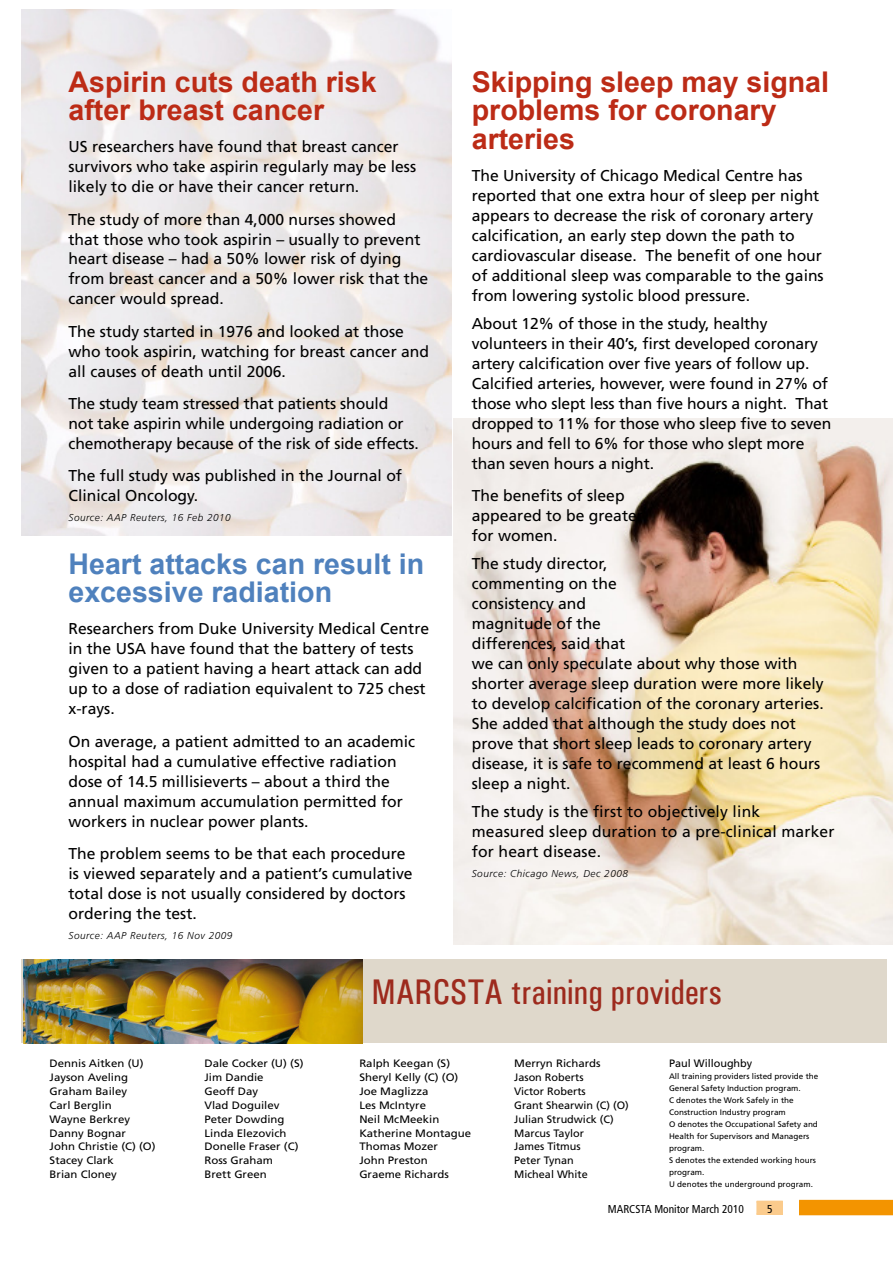
<style>
.page{position:relative;width:893px;height:1263px;background:#fff}
.page>*{position:absolute;margin:0;border:0;box-sizing:border-box;transform-origin:0 0}
.t1{font:35.7px "Utah Condensed";color:#9d2a1d}
.t2{font:700 28.5px/28.5px "Arial";color:#bc2b16}
.t3{font:700 28.5px/28.5px "Arial";color:#4f81bd}
.t4{font:15.75px/20px "Frutiger";color:#000}
.t5{font:condensed 11.4px "Frutiger";color:#000}
.t6{font:10.65px/14px "Frutiger";color:#000;scale:1.07 1}
.t7{font:10.65px "Frutiger";color:#000}
.t8{font:italic 300 10.05px "Frutiger";letter-spacing:.05em;color:#000}
.t9{font:8.1px/12px "Frutiger";color:#000}
</style>
<div class="page">
<img style="left:454px;top:419px;width:438px;height:525px">
<img style="left:21px;top:9px;width:430px;height:526px">
<svg style="left:799px;top:1200px;width:93px;height:15px"></svg>
<div style="left:756px;top:1201px;width:26px;height:13px;background:#fbcb8c"></div>
<div style="left:21px;top:960px;width:865px;height:83px;background:#dfd8cb"></div>
<img style="left:24px;top:960px;width:339px;height:83px">
<h2 class="t2" style="left:68px;top:69px;width:309px">Aspirin cuts death risk after breast cancer</h2>
<p class="t4" style="left:68px;top:138px;width:349px">US researchers have found that breast cancer survivors who take aspirin regularly may be less likely to die or have their cancer return.</p>
<p class="t4" style="left:68px;top:210px;width:361px">The study of more than 4,000 nurses showed that those who took aspirin – usually to prevent heart disease – had a 50% lower risk of dying from breast cancer and a 50% lower risk that the cancer would spread.</p>
<p class="t4" style="left:68px;top:322px;width:362px">The study started in 1976 and looked at those who took aspirin, watching for breast cancer and all causes of death until 2006.</p>
<p class="t4" style="left:68px;top:394px;width:352px">The study team stressed that patients should<br>not take aspirin while undergoing radiation or chemotherapy because of the risk of side effects.</p>
<p class="t4" style="left:68px;top:466px;width:335px">The full study was published in the Journal of<br>Clinical Oncology.</p>
<p class="t8" style="left:68px;top:513px;width:164px">Source: AAP Reuters, 16 Feb 2010</p>
<h2 class="t3" style="left:68px;top:551px;width:357px">Heart attacks can result in excessive radiation</h2>
<p class="t4" style="left:68px;top:620px;width:362px">Researchers from Duke University Medical Centre in the USA have found that the battery of tests given to a patient having a heart attack can add up to a dose of radiation equivalent to 725 chest x-rays.</p>
<p class="t4" style="left:68px;top:732px;width:348px">On average, a patient admitted to an academic hospital had a cumulative effective radiation dose of 14.5 millisieverts – about a third the annual maximum accumulation permitted for workers in nuclear power plants.</p>
<p class="t4" style="left:68px;top:844px;width:345px">The problem seems to be that each procedure is viewed separately and a patient’s cumulative total dose is not usually considered by doctors ordering the test.</p>
<p class="t8" style="left:68px;top:931px;width:165px">Source: AAP Reuters, 16 Nov 2009</p>
<h2 class="t2" style="left:472px;top:69px;width:359px">Skipping sleep may signal problems for coronary arteries</h2>
<p class="t4" style="left:472px;top:166px;width:353px">The University of Chicago Medical Centre has reported that one extra hour of sleep per night appears to decrease the risk of coronary artery calcification, an early step down the path to cardiovascular disease. The benefit of one hour of additional sleep was comparable to the gains from lowering systolic blood pressure.</p>
<p class="t4" style="left:472px;top:314px;width:361px">About 12% of those in the study, healthy volunteers in their 40’s, first developed coronary artery calcification over five years of follow up.<br>Calcified arteries, however, were found in 27% of those who slept less than five hours a night. That dropped to 11% for those who sleep five to seven hours and fell to 6% for those who slept more than seven hours a night.</p>
<p class="t4" style="left:472px;top:486px;width:173px">The benefits of sleep appeared to be greater for women.</p>
<p class="t4" style="left:472px;top:555px;width:353px">The study director,<br>commenting on the<br>consistency and<br>magnitude of the<br>differences, said that<br>we can only speculate about why those with shorter average sleep duration were more likely to develop calcification of the coronary arteries.<br>She added that although the study does not prove that short sleep leads to coronary artery disease, it is safe to recommend at least 6 hours sleep a night.</p>
<p class="t4" style="left:472px;top:803px;width:364px">The study is the first to objectively link measured sleep duration to a pre-clinical marker for heart disease.</p>
<p class="t8" style="left:472px;top:869px;width:158px">Source: Chicago News, Dec 2008</p>
<h1 class="t1" style="left:371px;top:979px;width:352px">MARCSTA training providers</h1>
<p class="t6" style="left:50px;top:1057px;width:101px">Dennis Aitken (U)<br>Jayson Aveling<br>Graham Bailey<br>Carl Berglin<br>Wayne Berkrey<br>Danny Bognar<br>John Christie (C) (O)<br>Stacey Clark<br>Brian Cloney</p>
<p class="t6" style="left:204px;top:1057px;width:94px">Dale Cocker (U) (S)<br>Jim Dandie<br>Geoff Day<br>Vlad Doguilev<br>Peter Dowding<br>Linda Elezovich<br>Donelle Fraser (C)<br>Ross Graham<br>Brett Green</p>
<p class="t6" style="left:359px;top:1057px;width:106px">Ralph Keegan (S)<br>Sheryl Kelly (C) (O)<br>Joe Maglizza<br>Les McIntyre<br>Neil McMeekin<br>Katherine Montague<br>Thomas Mozer<br>John Preston<br>Graeme Richards</p>
<p class="t6" style="left:514px;top:1057px;width:109px">Merryn Richards<br>Jason Roberts<br>Victor Roberts<br>Grant Shearwin (C) (O)<br>Julian Strudwick (C)<br>Marcus Taylor<br>James Titmus<br>Peter Tynan<br>Micheal White</p>
<p class="t7" style="left:669px;top:1058px;width:85px">Paul Willoughby</p>
<p class="t9" style="left:669px;top:1070px;width:151px">All training providers listed provide the<br>General Safety Induction program.<br>C denotes the Work Safely in the<br>Construction Industry program<br>O denotes the Occupational Safety and<br>Health for Supervisors and Managers program.<br>S denotes the extended working hours program.<br>U denotes the underground program.</p>
<p class="t5" style="left:608px;top:1204px;width:138px">MARCSTA Monitor March 2010</p>
<p class="t5" style="left:767px;top:1204px;width:7px">5</p>
</div>
